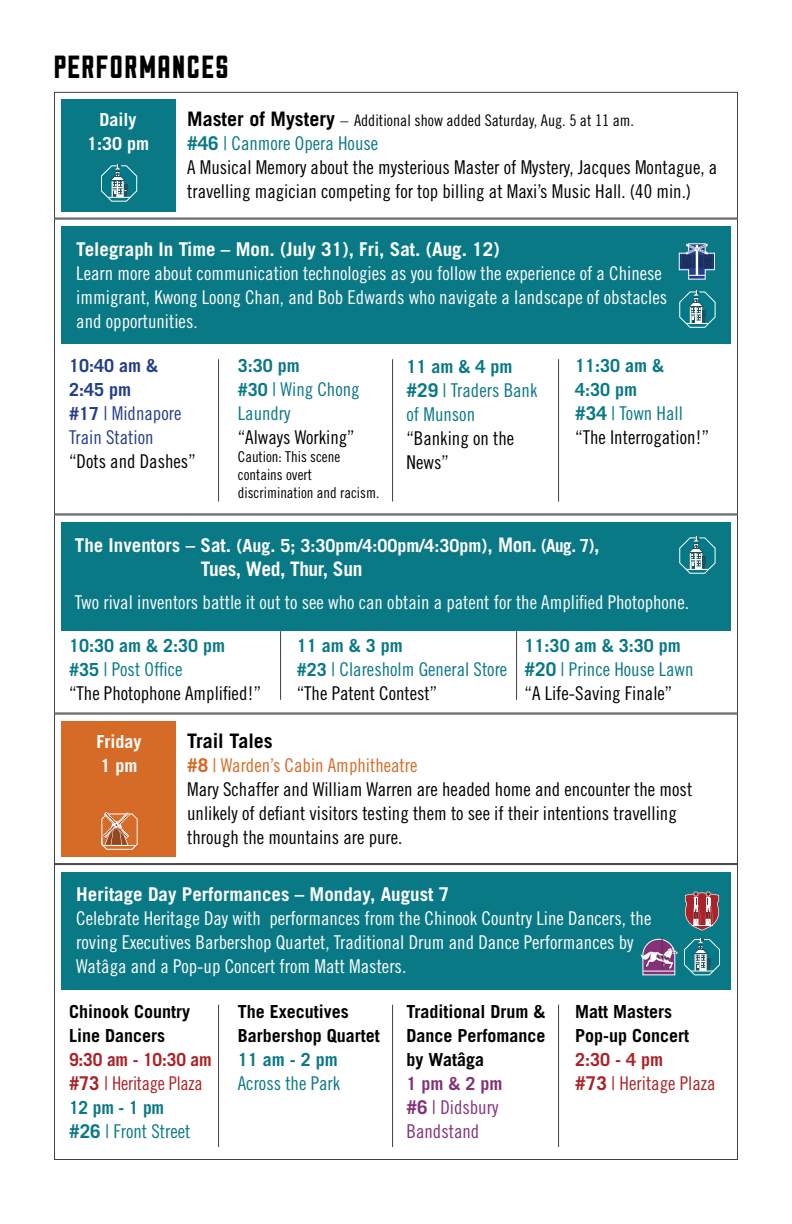
<style>
.page{position:relative;width:792px;height:1224px;background:#fff}
.page>*{position:absolute;margin:0;border:0;box-sizing:border-box;transform-origin:0 0}
.t1{font:32px "Sullivan Fill";letter-spacing:.06em;color:#000}
.t2{font:700 20px "Trade Gothic LT Std";letter-spacing:-.02em;color:#fff}
.t3{font:700 20px "Trade Gothic LT Std";color:#000}
.t4{font:19px/24px "Trade Gothic LT Std Cn 18";color:#000}
.t5{font:19px/24px "Trade Gothic LT Std Cn 18";color:#fff}
.t6{font:19px/24px "Trade Gothic LT Std Cn 18";color:#0a7986}
.t7{font:700 19px "Trade Gothic LT Std";color:#fff}
.t8{font:19px "Trade Gothic LT Std Cn 18";letter-spacing:-.005em;color:#ac2227}
.t9{font:19px/24px "Trade Gothic LT Std Cn 18";color:#243e8a}
.t10{font:19px/24px "Trade Gothic LT Std Cn 18";color:#843278}
.t11{font:700 18px/24px "Trade Gothic LT Std";color:#000}
.t12{font:700 18px/24px "Trade Gothic LT Std";color:#0a7986}
.t13{font:700 18px/24px "Trade Gothic LT Std";color:#fff;text-align:center}
.t14{font:700 18px "Trade Gothic LT Std";letter-spacing:-.01em;color:#ac2227}
.t15{font:700 18px/24px "Trade Gothic LT Std";color:#243e8a}
.t16{font:700 18px "Trade Gothic LT Std";color:#843278}
.t17{font:16px "Trade Gothic LT Std Cn 18";color:#000}
.t18{font:15px/18px "Trade Gothic LT Std Cn 18";color:#000}
.s1{font-family:"Trade Gothic LT Std";font-weight:700;font-size:20px}
.s2{font-family:"Trade Gothic LT Std";font-weight:700;color:#0a7986}
.s3{color:#0a7986}
.s4{font-family:"Trade Gothic LT Std";font-weight:700;font-size:18px}
.s5{font-family:"Trade Gothic LT Std";font-weight:700}
.s6{font-size:19px}
.s7{font-size:20px}
.s8{font-family:"Trade Gothic LT Std";font-weight:700;font-size:18px;color:#0a7986}
.s9{color:#000}
.s10{font-family:"Trade Gothic LT Std";font-weight:700;color:#d56b27}
.s11{color:#d56b27}
</style>
<div class="page">
<div style="left:61px;top:99px;width:115px;height:112px;background:#0a7986"></div>
<div style="left:54px;top:92px;width:684px;height:127px;border:1px solid #414042"></div>
<svg style="left:101px;top:164px;width:36px;height:37px"></svg>
<div style="left:61px;top:721px;width:115px;height:136px;background:#d56b27"></div>
<div style="left:54px;top:714px;width:684px;height:150px;border:1px solid #414042"></div>
<div style="left:102px;top:814px;width:36px;height:36px;border:1px solid #fff;border-radius:5px"></div>
<hr style="left:103px;top:845px;width:33px;height:1px;background:#fff">
<svg style="left:102px;top:812px;width:28px;height:35px"></svg>
<div style="left:61px;top:522px;width:670px;height:109px;background:#0a7986"></div>
<div style="left:54px;top:514px;width:684px;height:200px;border:1px solid #414042"></div>
<svg style="left:679px;top:536px;width:36px;height:38px"></svg>
<hr style="left:280px;top:631px;width:1px;height:69px;background:#414042">
<hr style="left:516px;top:631px;width:1px;height:69px;background:#414042">
<div style="left:61px;top:226px;width:670px;height:118px;background:#0a7986"></div>
<svg style="left:679px;top:290px;width:36px;height:38px"></svg>
<hr style="left:218px;top:359px;width:1px;height:143px;background:#414042">
<hr style="left:392px;top:359px;width:1px;height:143px;background:#414042">
<hr style="left:558px;top:359px;width:1px;height:143px;background:#414042">
<svg style="left:679px;top:243px;width:36px;height:36px"></svg>
<div style="left:61px;top:872px;width:670px;height:117px;background:#0a7986"></div>
<svg style="left:684px;top:938px;width:36px;height:37px"></svg>
<hr style="left:218px;top:1005px;width:1px;height:142px;background:#414042">
<hr style="left:392px;top:1005px;width:1px;height:142px;background:#414042">
<hr style="left:558px;top:1005px;width:1px;height:142px;background:#414042">
<svg style="left:685px;top:891px;width:34px;height:40px"></svg>
<hr style="left:662px;top:938px;width:1px;height:34px;background:#5f294f">
<svg style="left:641px;top:939px;width:37px;height:36px"></svg>
<hr style="left:643px;top:971px;width:32px;height:1px;background:#fff">
<h1 class="t1" style="left:54px;top:52px;width:176px">PERFORMANCES</h1>
<p class="t13" style="left:87px;top:107px;width:64px">Daily<br>1:30 pm</p>
<p class="t17" style="left:187px;top:111px;width:448px"><span class="s1">Master of Mystery</span> – Additional show added Saturday, Aug. 5 at 11 am.</p>
<p class="t4" style="left:187px;top:131px;width:532px"><span class="s2">#46</span> <span class="s3">| Canmore Opera House<br></span>A Musical Memory about the mysterious Master of Mystery, Jacques Montague, a travelling magician competing for top billing at Maxi’s Music Hall. (40 min.)</p>
<p class="t7" style="left:76px;top:237px;width:425px">Telegraph In Time – Mon. (July 31), Fri, Sat. (Aug. 12)</p>
<p class="t5" style="left:76px;top:261px;width:592px">Learn more about communication technologies as you follow the experience of a Chinese immigrant, Kwong Loong Chan, and Bob Edwards who navigate a landscape of obstacles and opportunities.</p>
<p class="t15" style="left:69px;top:354px;width:91px">10:40 am &amp;<br>2:45 pm</p>
<p class="t9" style="left:69px;top:401px;width:114px"><span class="s4">#17</span> | Midnapore<br>Train Station</p>
<p class="t4" style="left:69px;top:449px;width:128px">“Dots and Dashes”</p>
<p class="t12" style="left:238px;top:354px;width:64px">3:30 pm</p>
<p class="t6" style="left:238px;top:377px;width:123px"><span class="s4">#30</span> | Wing Chong<br>Laundry</p>
<p class="t4" style="left:238px;top:425px;width:118px">“Always Working”</p>
<p class="t18" style="left:238px;top:448px;width:143px">Caution: This scene contains overt discrimination and racism.</p>
<p class="t12" style="left:575px;top:354px;width:91px">11:30 am &amp;<br>4:30 pm</p>
<p class="t4" style="left:575px;top:401px;width:136px"><span class="s2">#34</span> <span class="s3">| Town Hall </span>“The Interrogation!”</p>
<p class="t12" style="left:407px;top:354px;width:108px">11 am &amp; 4 pm</p>
<p class="t6" style="left:407px;top:378px;width:132px"><span class="s5">#29</span> | Traders Bank of Munson</p>
<p class="t4" style="left:407px;top:426px;width:109px">“Banking on the<br>News”</p>
<p class="t13" style="left:75px;top:534px;width:526px"><span class="s6">The Inventors – Sat.</span> (Aug. 5; 3:30pm/4:00pm/4:30pm)<span class="s6">,</span> <span class="s7">Mon.</span> (Aug. 7)<span class="s7">,</span></p>
<p class="t2" style="left:201px;top:557px;width:163px">Tues, Wed, Thur, Sun</p>
<p class="t5" style="left:75px;top:590px;width:616px">Two rival inventors battle it out to see who can obtain a patent for the Amplified Photophone.</p>
<p class="t12" style="left:69px;top:633px;width:158px">10:30 am &amp; 2:30 pm</p>
<p class="t4" style="left:69px;top:657px;width:194px"><span class="s8">#35</span> <span class="s3">| Post Office<br></span>“The Photophone Amplified!”</p>
<p class="t12" style="left:297px;top:633px;width:108px">11 am &amp; 3 pm</p>
<p class="t6" style="left:297px;top:657px;width:212px"><span class="s4">#23</span> | Claresholm General Store <span class="s9">“The Patent Contest”</span></p>
<p class="t12" style="left:525px;top:634px;width:158px">11:30 am &amp; 3:30 pm</p>
<p class="t4" style="left:525px;top:657px;width:170px"><span class="s2">#20</span> <span class="s3">| Prince House Lawn </span>“A Life-Saving Finale”</p>
<p class="t13" style="left:96px;top:729px;width:46px;text-align:left">Friday<br>1 pm</p>
<p class="t3" style="left:187px;top:729px;width:87px">Trail Tales</p>
<p class="t4" style="left:187px;top:753px;width:507px"><span class="s10">#8</span> <span class="s11">| Warden’s Cabin Amphitheatre<br></span>Mary Schaffer and William Warren are headed home and encounter the most unlikely of defiant visitors testing them to see if their intentions travelling through the mountains are pure.</p>
<p class="t7" style="left:76px;top:883px;width:374px">Heritage Day Performances – Monday, August 7</p>
<p class="t5" style="left:76px;top:906px;width:577px">Celebrate Heritage Day with performances from the Chinook Country Line Dancers, the roving Executives Barbershop Quartet, Traditional Drum and Dance Performances by<br>Watâga and a Pop-up Concert from Matt Masters.</p>
<p class="t11" style="left:69px;top:999px;width:123px">Chinook Country<br>Line Dancers</p>
<p class="t14" style="left:69px;top:1048px;width:144px">9:30 am - 10:30 am</p>
<p class="t8" style="left:69px;top:1072px;width:135px"><span class="s5">#73</span> | Heritage Plaza</p>
<p class="t12" style="left:69px;top:1095px;width:97px">12 pm - 1 pm</p>
<p class="t6" style="left:69px;top:1119px;width:123px"><span class="s5">#26</span> | Front Street</p>
<p class="t11" style="left:238px;top:999px;width:144px">The Executives<br>Barbershop Quartet</p>
<p class="t12" style="left:238px;top:1047px;width:102px">11 am - 2 pm</p>
<p class="t6" style="left:238px;top:1071px;width:104px">Across the Park</p>
<p class="t11" style="left:407px;top:999px;width:141px;text-align:justify">Traditional Drum &amp; Dance Perfomance by Watâga</p>
<p class="t16" style="left:407px;top:1072px;width:98px">1 pm &amp; 2 pm</p>
<p class="t10" style="left:407px;top:1095px;width:93px"><span class="s5">#6</span> | Didsbury<br>Bandstand</p>
<p class="t11" style="left:575px;top:999px;width:116px">Matt Masters<br>Pop-up Concert</p>
<p class="t14" style="left:575px;top:1048px;width:90px">2:30 - 4 pm</p>
<p class="t8" style="left:575px;top:1072px;width:142px"><span class="s5">#73</span> | Heritage Plaza</p>
</div>
